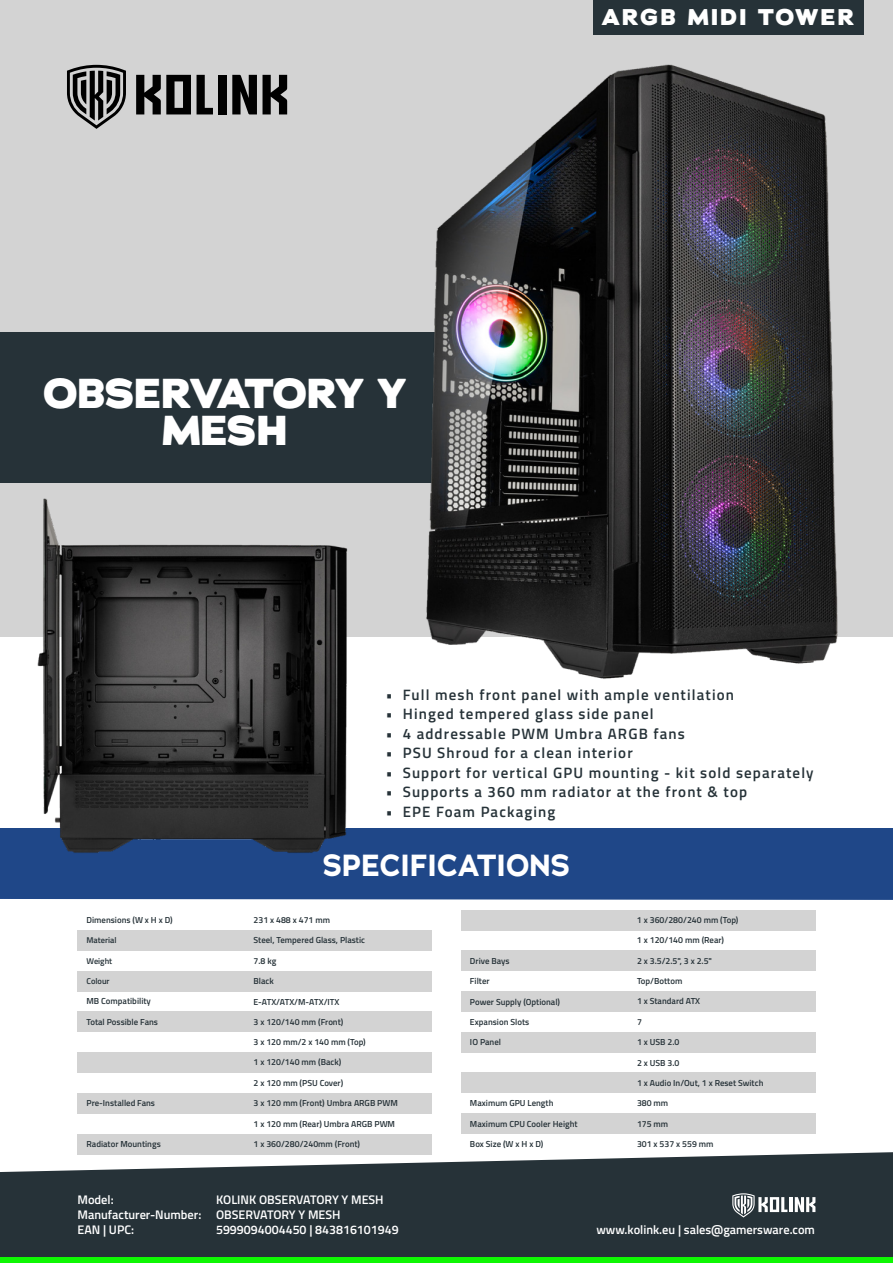
<style>
.page{position:relative;width:893px;height:1263px;background:#fff}
.page>*{position:absolute;margin:0;border:0;box-sizing:border-box;transform-origin:0 0}
.t1{font:800 41.7px/36.2px "Adrianna";letter-spacing:-.025em;color:#fff;text-align:center}
.t2{font:700 30.45px "Adrianna";color:#fff}
.t3{font:800 22.65px "Adrianna";letter-spacing:.075em;color:#fff}
.t4{font:600 15px "Titillium";letter-spacing:.075em;color:#263238}
.t5{font:600 12.45px/14.9px "Titillium";color:#fff}
.t6{font:600 8.7px "Titillium";color:#263238}
.t7{font:600 8.4px "Titillium";color:#263238}
</style>
<div class="page">
<div style="left:0;top:0;width:893px;height:637px;background:#d3d3d3"></div>
<div style="left:0;top:828px;width:893px;height:72px;background:#1f4788"></div>
<div style="left:78px;top:930px;width:354px;height:20px;background:#d3d3d3"></div>
<div style="left:78px;top:971px;width:354px;height:20px;background:#d3d3d3"></div>
<div style="left:0;top:332px;width:477px;height:150px;background:#263238"></div>
<div style="left:78px;top:1012px;width:354px;height:20px;background:#d3d3d3"></div>
<div style="left:78px;top:1052px;width:354px;height:21px;background:#d3d3d3"></div>
<div style="left:78px;top:1093px;width:354px;height:20px;background:#d3d3d3"></div>
<div style="left:78px;top:1134px;width:354px;height:20px;background:#d3d3d3"></div>
<div style="left:461px;top:910px;width:354px;height:20px;background:#d3d3d3"></div>
<div style="left:461px;top:950px;width:354px;height:21px;background:#d3d3d3"></div>
<div style="left:461px;top:991px;width:354px;height:21px;background:#d3d3d3"></div>
<div style="left:461px;top:1032px;width:354px;height:20px;background:#d3d3d3"></div>
<div style="left:461px;top:1073px;width:354px;height:20px;background:#d3d3d3"></div>
<div style="left:461px;top:1113px;width:354px;height:21px;background:#d3d3d3"></div>
<svg style="left:0;top:1152px;width:893px;height:106px;fill:#263238"></svg>
<div style="left:0;top:1258px;width:893px;height:5px;background:#0ff703"></div>
<div style="left:594px;top:0;width:270px;height:34px;background:#263238"></div>
<svg style="left:232px;top:75px;width:25px;height:39px"></svg>
<div style="left:219px;top:75px;width:8px;height:39px;background:#000"></div>
<svg style="left:197px;top:75px;width:16px;height:39px"></svg>
<svg style="left:263px;top:75px;width:24px;height:39px"></svg>
<svg style="left:136px;top:75px;width:55px;height:39px"></svg>
<svg style="left:67px;top:65px;width:59px;height:64px"></svg>
<hr style="left:789px;top:1197px;width:4px;height:15px;background:#fff">
<svg style="left:795px;top:1197px;width:20px;height:15px"></svg>
<svg style="left:732px;top:1193px;width:55px;height:24px"></svg>
<img style="left:323px;top:61px;width:570px;height:618px">
<img style="left:2px;top:482px;width:389px;height:387px">
<h1 class="t1" style="left:43px;top:377px;width:365px">OBSERVATORY Y<br>MESH</h1>
<h3 class="t3" style="left:602px;top:3px;width:254px">ARGB MIDI TOWER</h3>
<h3 class="t4" style="left:386px;top:683px;width:350px">• Full mesh front panel with ample ventilation</h3>
<h3 class="t4" style="left:386px;top:703px;width:269px">• Hinged tempered glass side panel</h3>
<h3 class="t4" style="left:386px;top:722px;width:300px">• 4 addressable PWM Umbra ARGB fans</h3>
<h3 class="t4" style="left:386px;top:742px;width:248px">• PSU Shroud for a clean interior</h3>
<h3 class="t4" style="left:386px;top:761px;width:429px">• Support for vertical GPU mounting - kit sold separately</h3>
<h3 class="t4" style="left:386px;top:781px;width:363px">• Supports a 360 mm radiator at the front &amp; top</h3>
<h3 class="t4" style="left:386px;top:800px;width:171px">• EPE Foam Packaging</h3>
<h2 class="t2" style="left:323px;top:845px;width:249px">SPECIFICATIONS</h2>
<p class="t6" style="left:87px;top:913px;width:88px">Dimensions (W x H x D)</p>
<p class="t7" style="left:87px;top:934px;width:32px">Material</p>
<p class="t7" style="left:87px;top:954px;width:27px">Weight</p>
<p class="t7" style="left:87px;top:975px;width:25px">Colour</p>
<p class="t6" style="left:87px;top:995px;width:66px">MB Compatibility</p>
<p class="t6" style="left:87px;top:1015px;width:73px">Total Possible Fans</p>
<p class="t6" style="left:87px;top:1097px;width:70px">Pre-Installed Fans</p>
<p class="t6" style="left:87px;top:1137px;width:76px">Radiator Mountings</p>
<p class="t6" style="left:254px;top:913px;width:78px">231 x 488 x 471 mm</p>
<p class="t6" style="left:254px;top:934px;width:113px">Steel, Tempered Glass, Plastic</p>
<p class="t6" style="left:254px;top:954px;width:24px">7.8 kg</p>
<p class="t6" style="left:254px;top:974px;width:22px">Black</p>
<p class="t6" style="left:254px;top:995px;width:87px">E-ATX/ATX/M-ATX/ITX</p>
<p class="t6" style="left:254px;top:1015px;width:91px">3 x 120/140 mm (Front)</p>
<p class="t6" style="left:254px;top:1035px;width:114px">3 x 120 mm/2 x 140 mm (Top)</p>
<p class="t6" style="left:254px;top:1056px;width:89px">1 x 120/140 mm (Back)</p>
<p class="t6" style="left:254px;top:1076px;width:91px">2 x 120 mm (PSU Cover)</p>
<p class="t6" style="left:254px;top:1097px;width:146px">3 x 120 mm (Front) Umbra ARGB PWM</p>
<p class="t6" style="left:254px;top:1117px;width:143px">1 x 120 mm (Rear) Umbra ARGB PWM</p>
<p class="t6" style="left:254px;top:1137px;width:108px">1 x 360/280/240mm (Front)</p>
<p class="t6" style="left:637px;top:913px;width:103px">1 x 360/280/240 mm (Top)</p>
<p class="t6" style="left:637px;top:934px;width:89px">1 x 120/140 mm (Rear)</p>
<p class="t6" style="left:637px;top:954px;width:77px">2 x 3.5/2.5", 3 x 2.5"</p>
<p class="t6" style="left:637px;top:995px;width:65px">1 x Standard ATX</p>
<p class="t6" style="left:470px;top:954px;width:41px">Drive Bays</p>
<p class="t6" style="left:470px;top:995px;width:92px">Power Supply (Optional)</p>
<p class="t6" style="left:470px;top:1036px;width:33px">IO Panel</p>
<p class="t6" style="left:470px;top:974px;width:21px">Filter</p>
<p class="t6" style="left:637px;top:974px;width:47px">Top/Bottom</p>
<p class="t6" style="left:470px;top:1015px;width:61px">Expansion Slots</p>
<p class="t6" style="left:637px;top:1015px;width:6px">7</p>
<p class="t6" style="left:637px;top:1035px;width:44px">1 x USB 2.0</p>
<p class="t6" style="left:637px;top:1056px;width:44px">2 x USB 3.0</p>
<p class="t6" style="left:637px;top:1096px;width:33px">380 mm</p>
<p class="t6" style="left:637px;top:1076px;width:128px">1 x Audio In/Out, 1 x Reset Switch</p>
<p class="t6" style="left:637px;top:1117px;width:33px">175 mm</p>
<p class="t6" style="left:637px;top:1137px;width:78px">301 x 537 x 559 mm</p>
<p class="t6" style="left:470px;top:1097px;width:85px">Maximum GPU Length</p>
<p class="t6" style="left:470px;top:1117px;width:109px">Maximum CPU Cooler Height</p>
<p class="t6" style="left:470px;top:1137px;width:75px">Box Size (W x H x D)</p>
<h3 class="t5" style="left:78px;top:1192px;width:125px">Model:<br>Manufacturer-Number:<br>EAN | UPC:</h3>
<h3 class="t5" style="left:216px;top:1192px;width:184px">KOLINK OBSERVATORY Y MESH<br>OBSERVATORY Y MESH<br>5999094004450 | 843816101949</h3>
<h3 class="t5" style="left:596px;top:1221px;width:220px">www.kolink.eu | sales@gamersware.com</h3>
</div>
